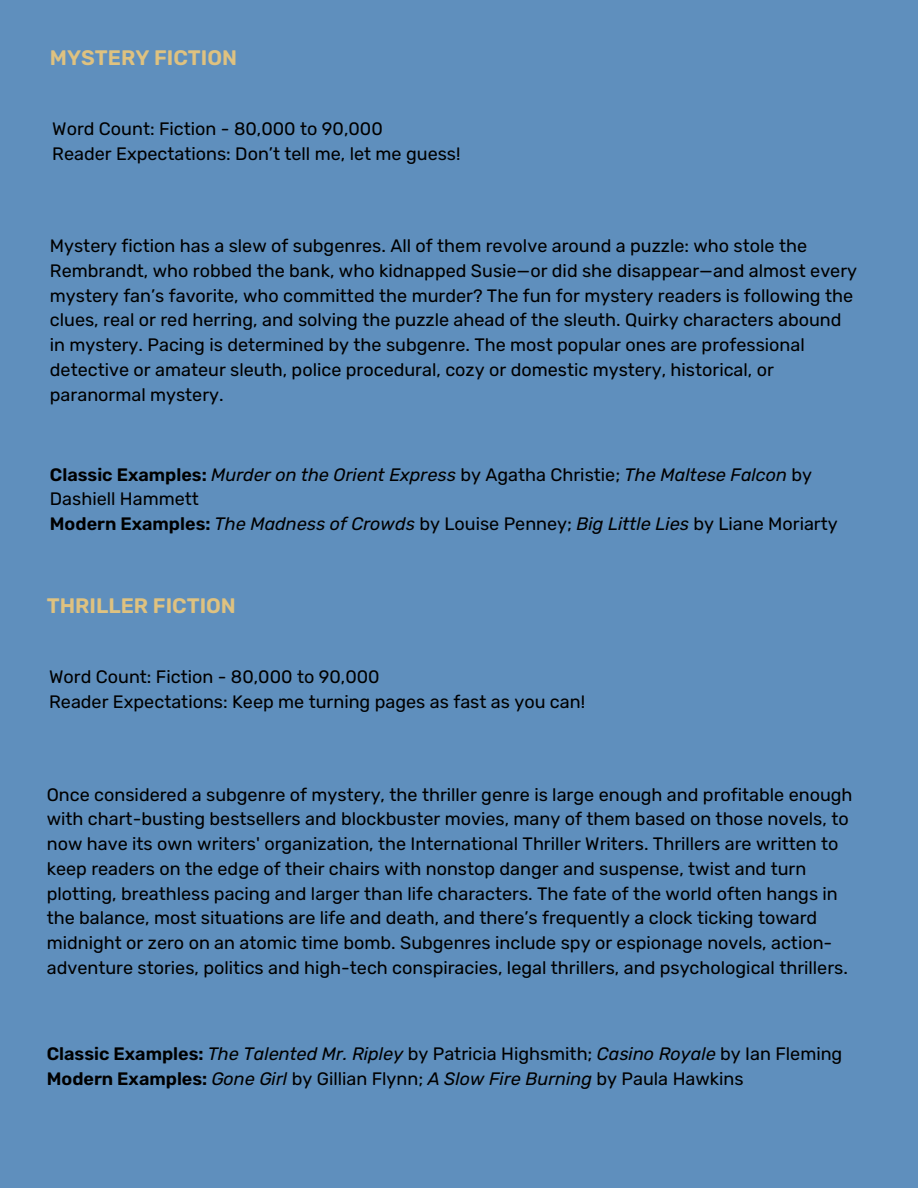
<style>
.page{position:relative;width:918px;height:1188px;background:#5f8fbd}
.page>*{position:absolute;margin:0;border:0;box-sizing:border-box;transform-origin:0 0}
.t1{font:600 21px "Rubik";color:#dfc280}
.t2{font:18px/24.8px "Rubik";color:#000}
.t3{font:italic 18px/24.8px "Rubik";color:#000}
.s1{font-weight:600;font-style:normal}
.s2{font-style:normal}
.s3{font-weight:600}
.s4{font-style:italic}
</style>
<div class="page">
<p class="t1" style="left:50px;top:45px;width:189px">MYSTERY FICTION</p>
<p class="t2" style="left:52px;top:116px;width:332px">Word Count: Fiction - 80,000 to 90,000</p>
<p class="t2" style="left:52px;top:141px;width:410px">Reader Expectations: Don’t tell me, let me guess!</p>
<p class="t2" style="left:50px;top:234px;width:809px">Mystery fiction has a slew of subgenres. All of them revolve around a puzzle: who stole the Rembrandt, who robbed the bank, who kidnapped Susie—or did she disappear—and almost every mystery fan’s favorite, who committed the murder? The fun for mystery readers is following the clues, real or red herring, and solving the puzzle ahead of the sleuth. Quirky characters abound in mystery. Pacing is determined by the subgenre. The most popular ones are professional detective or amateur sleuth, police procedural, cozy or domestic mystery, historical, or paranormal mystery.</p>
<p class="t3" style="left:50px;top:462px;width:764px"><span class="s1">Classic Examples:</span> Murder on the Orient Express <span class="s2">by Agatha Christie;</span> The Maltese Falcon <span class="s2">by<br>Dashiell Hammett</span></p>
<p class="t3" style="left:50px;top:512px;width:789px"><span class="s1">Modern Examples:</span> The Madness of Crowds <span class="s2">by Louise Penney;</span> Big Little Lies <span class="s2">by Liane Moriarty</span></p>
<p class="t1" style="left:47px;top:594px;width:191px">THRILLER FICTION</p>
<p class="t2" style="left:49px;top:665px;width:332px">Word Count: Fiction - 80,000 to 90,000</p>
<p class="t2" style="left:49px;top:690px;width:537px">Reader Expectations: Keep me turning pages as fast as you can!</p>
<p class="t2" style="left:47px;top:782px;width:807px">Once considered a subgenre of mystery, the thriller genre is large enough and profitable enough with chart-busting bestsellers and blockbuster movies, many of them based on those novels, to now have its own writers' organization, the International Thriller Writers. Thrillers are written to keep readers on the edge of their chairs with nonstop danger and suspense, twist and turn plotting, breathless pacing and larger than life characters. The fate of the world often hangs in the balance, most situations are life and death, and there’s frequently a clock ticking toward midnight or zero on an atomic time bomb. Subgenres include spy or espionage novels, action&shy;adventure stories, politics and high-tech conspiracies, legal thrillers, and psychological thrillers.</p>
<p class="t3" style="left:47px;top:1042px;width:797px"><span class="s1">Classic Examples:</span> The Talented Mr. Ripley <span class="s2">by Patricia Highsmith;</span> Casino Royale <span class="s2">by Ian Fleming</span></p>
<p class="t2" style="left:47px;top:1066px;width:698px"><span class="s3">Modern Examples:</span> <span class="s4">Gone Girl</span> by Gillian Flynn; <span class="s4">A Slow Fire Burning</span> by Paula Hawkins</p>
</div>
